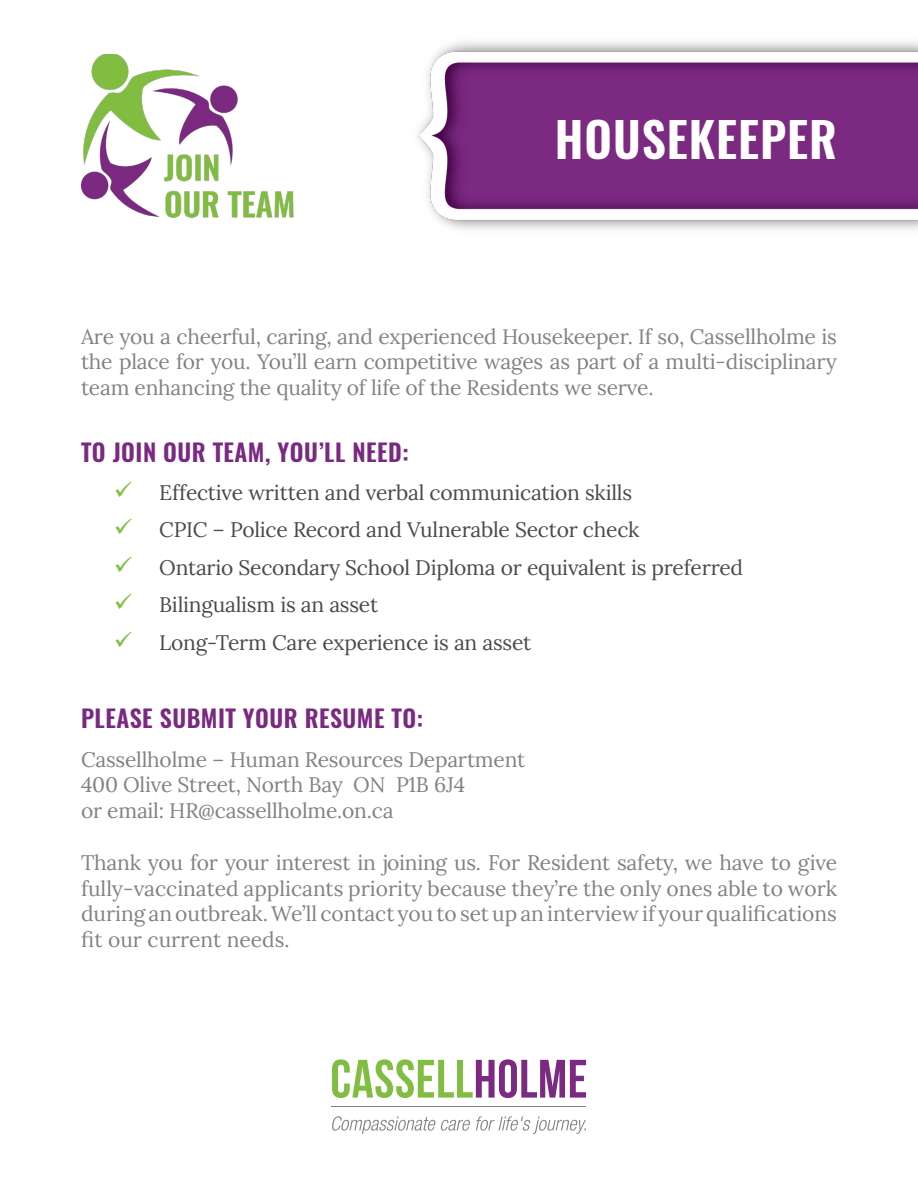
<style>
.page{position:relative;width:918px;height:1188px;background:#fff}
.page>*{position:absolute;margin:0;border:0;box-sizing:border-box;transform-origin:0 0}
.t1{font:600 48px "Oswald";letter-spacing:.02em;color:#fff}
.t2{font:600 24px "Oswald";letter-spacing:.02em;color:#7a2981}
.t3{font:21px/25.5px "Lora";letter-spacing:-.01em;color:#808285;text-align:justify}
.t4{font:21px/37.5px "Lora";letter-spacing:-.01em;color:#4a4a4b}
</style>
<div class="page">
<svg style="left:332px;top:1059px;width:254px;height:39px"></svg>
<svg style="left:332px;top:1116px;width:138px;height:18px"></svg>
<svg style="left:476px;top:1116px;width:110px;height:18px"></svg>
<hr style="left:332px;top:1107px;width:254px;height:1px;background:#808285">
<img style="left:418px;top:42px;width:500px;height:188px">
<img style="left:81px;top:54px;width:213px;height:164px">
<h1 class="t1" style="left:555px;top:106px;width:284px">HOUSEKEEPER</h1>
<p class="t3" style="left:81px;top:322px;width:757px">Are you a cheerful, caring, and experienced Housekeeper. If so, Cassellholme is the place for you. You’ll earn competitive wages as part of a multi-disciplinary team enhancing the quality of life of the Residents we serve.</p>
<p class="t2" style="left:81px;top:436px;width:329px">TO JOIN OUR TEAM, YOU’LL NEED:</p>
<p class="t4" style="left:159px;top:472px;width:585px">Effective written and verbal communication skills<br>CPIC – Police Record and Vulnerable Sector check<br>Ontario Secondary School Diploma or equivalent is preferred Bilingualism is an asset<br>Long-Term Care experience is an asset</p>
<p class="t2" style="left:81px;top:701px;width:343px">PLEASE SUBMIT YOUR RESUME TO:</p>
<p class="t3" style="left:81px;top:745px;width:446px;text-align:left">Cassellholme – Human Resources Department<br>400 Olive Street, North Bay ON P1B 6J4<br>or email: HR@cassellholme.on.ca</p>
<p class="t3" style="left:81px;top:849px;width:758px">Thank you for your interest in joining us. For Resident safety, we have to give fully-vaccinated applicants priority because they’re the only ones able to work during an outbreak. We’ll contact you to set up an interview if your qualifications fit our current needs.</p>
</div>
